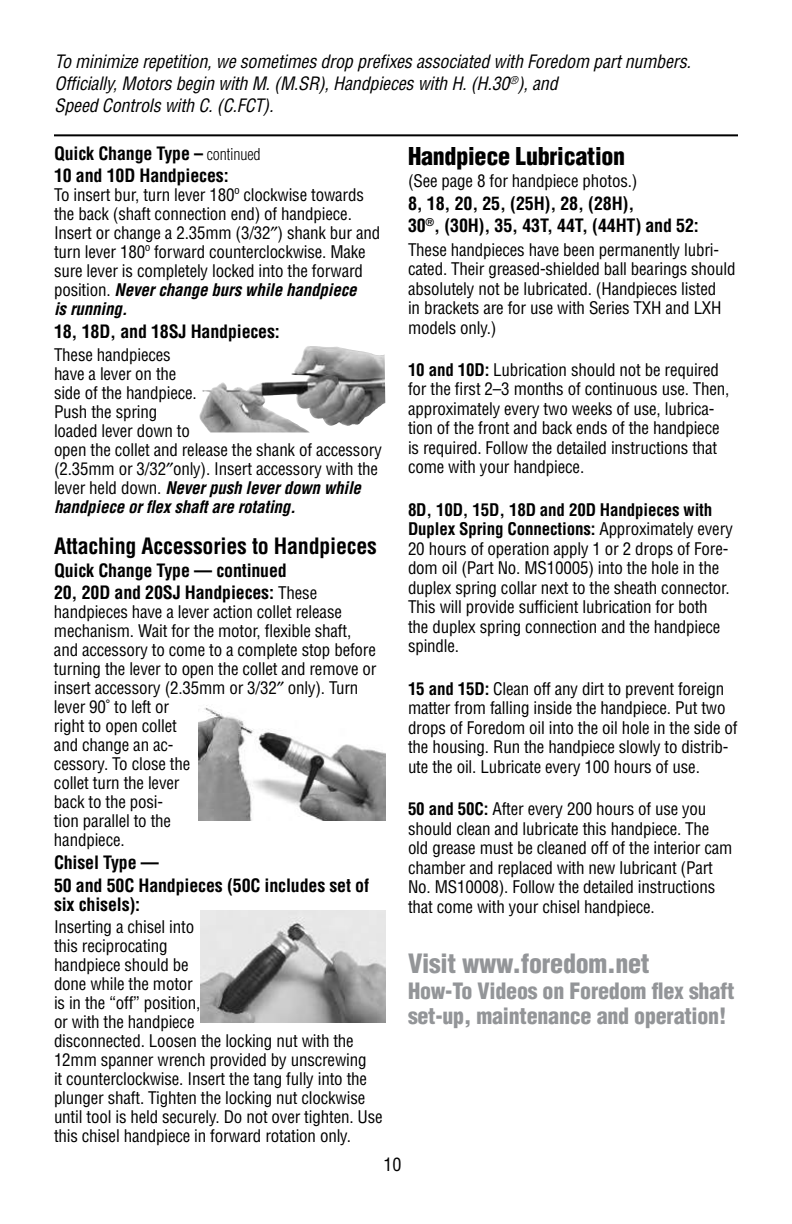
<style>
.page{position:relative;width:792px;height:1224px;background:#fff}
.page>*{position:absolute;margin:0;border:0;box-sizing:border-box;transform-origin:0 0}
.t1{font:900 condensed 26px "Helvetica";letter-spacing:-.01em;color:#939598}
.t2{font:900 condensed 24px "Helvetica";letter-spacing:-.01em;color:#000}
.t3{font:900 condensed 22px/25.6px "Helvetica";letter-spacing:-.01em;color:#939598}
.t4{font:700 condensed 22px "Helvetica";letter-spacing:-.01em;color:#000}
.t5{font:700 condensed 18px/22.6px "Helvetica";letter-spacing:-.01em;color:#000}
.t6{font:italic condensed 18px/22px "Helvetica";letter-spacing:-.01em;color:#000}
.t7{font:condensed 18px "Helvetica";color:#000}
.t8{font:condensed 17px/19px "Helvetica";letter-spacing:-.01em;color:#000}
.s1{font-weight:300;font-size:16px}
.s2{font-weight:700;font-style:italic}
.s3{font-weight:400;font-size:17px}
.s4{font-weight:700}
</style>
<div class="page">
<img style="left:198px;top:705px;width:187px;height:115px">
<img style="left:201px;top:910px;width:184px;height:113px">
<hr style="left:54px;top:134px;width:684px;height:2px;background:#000">
<img style="left:199px;top:346px;width:186px;height:86px">
<p class="t6" style="left:55px;top:51px;width:638px">To minimize repetition, we sometimes drop prefixes associated with Foredom part numbers.<br>Officially, Motors begin with M. (M.SR), Handpieces with H. (H.30<sup>®</sup>), and<br>Speed Controls with C. (C.FCT).</p>
<p class="t5" style="left:54px;top:142px;width:208px">Quick Change Type – <span class="s1">continued<br></span>10 and 10D Handpieces:</p>
<p class="t8" style="left:54px;top:186px;width:328px">To insert bur, turn lever 180º clockwise towards the back (shaft connection end) of handpiece.<br>Insert or change a 2.35mm (3/32 ) shank bur and turn lever 180º forward counterclockwise. Make sure lever is completely locked into the forward position. <span class="s2">Never change burs while handpiece<br>is running.</span></p>
<p class="t5" style="left:54px;top:320px;width:227px">18, 18D, and 18SJ Handpieces:</p>
<p class="t8" style="left:54px;top:345px;width:330px">These handpieces<br>have a lever on the<br>side of the handpiece.<br>Push the spring<br>loaded lever down to<br>open the collet and release the shank of accessory (2.35mm or 3/32 only). Insert accessory with the lever held down. <span class="s2">Never push lever down while handpiece or flex shaft are rotating.</span></p>
<p class="t4" style="left:54px;top:532px;width:325px">Attaching Accessories to Handpieces</p>
<p class="t5" style="left:54px;top:559px;width:265px">Quick Change Type — continued<br>20, 20D and 20SJ Handpieces: <span class="s3">These</span></p>
<p class="t8" style="left:54px;top:603px;width:324px">handpieces have a lever action collet release mechanism. Wait for the motor, flexible shaft, and accessory to come to a complete stop before turning the lever to open the collet and remove or insert accessory (2.35mm or 3/32 only). Turn lever 90˚ to left or<br>right to open collet<br>and change an ac-<br>cessory. To close the<br>collet turn the lever<br>back to the posi-<br>tion parallel to the<br>handpiece.</p>
<p class="t5" style="left:54px;top:851px;width:317px">Chisel Type —<br>50 and 50C Handpieces (50C includes set of</p>
<p class="t5" style="left:54px;top:893px;width:88px">six chisels):</p>
<p class="t8" style="left:54px;top:917px;width:330px">Inserting a chisel into<br>this reciprocating<br>handpiece should be<br>done while the motor<br>is in the “off” position,<br>or with the handpiece<br>disconnected. Loosen the locking nut with the 12mm spanner wrench provided by unscrewing<br>it counterclockwise. Insert the tang fully into the plunger shaft. Tighten the locking nut clockwise until tool is held securely. Do not over tighten. Use this chisel handpiece in forward rotation only.</p>
<h2 class="t2" style="left:408px;top:141px;width:219px">Handpiece Lubrication</h2>
<p class="t8" style="left:408px;top:171px;width:231px">(See page 8 for handpiece photos.)</p>
<p class="t5" style="left:408px;top:192px;width:292px">8, 18, 20, 25, (25H), 28, (28H),<br>30<sup>®</sup>, (30H), 35, 43T, 44T, (44HT) and 52:</p>
<p class="t8" style="left:408px;top:240px;width:329px">These handpieces have been permanently lubri&shy;cated. Their greased-shielded ball bearings should absolutely not be lubricated. (Handpieces listed<br>in brackets are for use with Series TXH and LXH models only.)</p>
<p class="t8" style="left:408px;top:360px;width:323px"><span class="s4">10 and 10D:</span> Lubrication should not be required for the first 2–3 months of continuous use. Then, approximately every two weeks of use, lubrica&shy;tion of the front and back ends of the handpiece is required. Follow the detailed instructions that come with your handpiece.</p>
<p class="t8" style="left:408px;top:500px;width:327px"><span class="s4">8D, 10D, 15D, 18D and 20D Handpieces with Duplex Spring Connections:</span> Approximately every 20 hours of operation apply 1 or 2 drops of Fore&shy;dom oil (Part No. MS10005) into the hole in the duplex spring collar next to the sheath connector.<br>This will provide sufficient lubrication for both<br>the duplex spring connection and the handpiece spindle.</p>
<p class="t8" style="left:408px;top:679px;width:331px"><span class="s4">15 and 15D:</span> Clean off any dirt to prevent foreign matter from falling inside the handpiece. Put two drops of Foredom oil into the oil hole in the side of the housing. Run the handpiece slowly to distrib&shy;ute the oil. Lubricate every 100 hours of use.</p>
<p class="t8" style="left:408px;top:799px;width:326px"><span class="s4">50 and 50C:</span> After every 200 hours of use you should clean and lubricate this handpiece. The old grease must be cleaned off of the interior cam chamber and replaced with new lubricant (Part No. MS10008). Follow the detailed instructions that come with your chisel handpiece.</p>
<h1 class="t1" style="left:408px;top:947px;width:243px">Visit www.foredom.net</h1>
<p class="t3" style="left:408px;top:977px;width:328px">How-To Videos on Foredom flex shaft set-up, maintenance and operation!</p>
<p class="t7" style="left:383px;top:1153px;width:19px">10</p>
</div>
